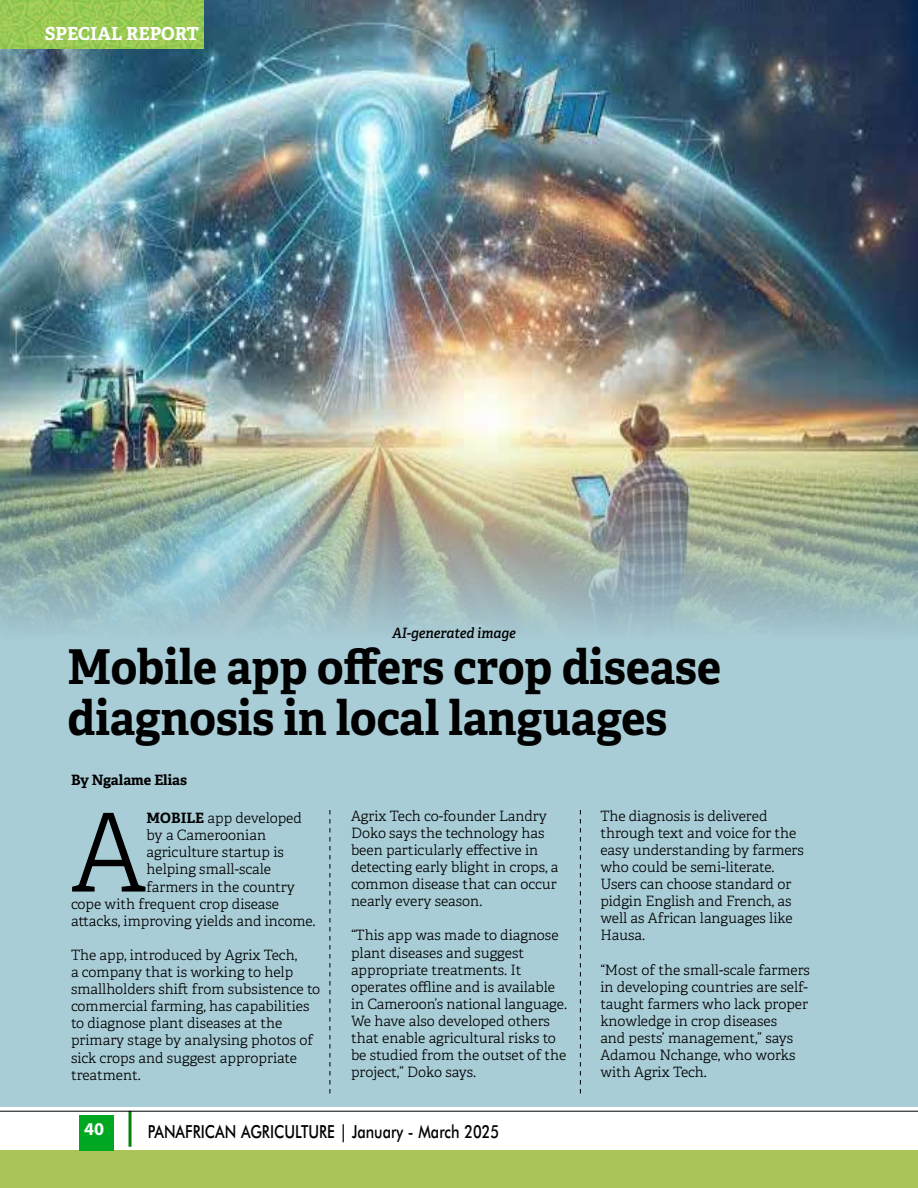
<style>
.page{position:relative;width:918px;height:1188px;background:#fff}
.page>*{position:absolute;margin:0;border:0;box-sizing:border-box;transform-origin:0 0}
.t1{font:300 108.75px "Adelle";color:#000}
.t2{font:700 48px/51px "Adelle";color:#000;scale:.95 1}
.t3{font:500 18px "Futura BT";color:#000;scale:.8 1}
.t4{font:700 18px "Adelle";color:#fff}
.t5{font:700 18px "Myriad";color:#fff}
.t6{font:300 14.25px/17.1px "Adelle";color:#000}
.t7{font:italic 600 14.25px "Adelle";color:#000;scale:.95 1}
.t8{font:700 14.25px "Adelle";letter-spacing:-.005em;color:#000}
.s1{font-weight:700}
</style>
<div class="page">
<div style="left:0;top:1150px;width:918px;height:38px;background:#aac457"></div>
<hr style="left:129px;top:1111px;width:3px;height:36px;background:#00810c">
<hr style="left:0;top:1111px;width:918px;height:1px;background:#000">
<div style="left:80px;top:1115px;width:34px;height:35px;background:#00a822"></div>
<div style="left:0;top:230px;width:918px;height:877px;background:#a9cdd7"></div>
<img style="left:0;top:0;width:918px;height:631px">
<svg style="left:330px;top:810px;width:1px;height:284px"></svg>
<svg style="left:580px;top:810px;width:1px;height:284px"></svg>
<img style="left:0;top:0;width:204px;height:49px">
<p class="t4" style="left:45px;top:22px;width:156px">SPECIAL REPORT</p>
<p class="t7" style="left:392px;top:624px;width:132px">AI-generated image</p>
<h2 class="t2" style="left:68px;top:642px;width:689px">Mobile app offers crop disease diagnosis in local languages</h2>
<p class="t8" style="left:71px;top:771px;width:118px">By Ngalame Elias</p>
<h1 class="t1" style="left:71px;top:787px;width:77px">A</h1>
<p class="t6" style="left:147px;top:810px;width:157px"><span class="s1">mobile</span> app developed</p>
<p class="t6" style="left:147px;top:827px;width:121px">by a Cameroonian</p>
<p class="t6" style="left:147px;top:844px;width:139px">agriculture startup is</p>
<p class="t6" style="left:147px;top:861px;width:126px">helping small-scale</p>
<p class="t6" style="left:147px;top:878px;width:150px">farmers in the country</p>
<p class="t6" style="left:71px;top:895px;width:210px">cope with frequent crop disease</p>
<p class="t6" style="left:71px;top:912px;width:246px">attacks, improving yields and income.</p>
<p class="t6" style="left:71px;top:947px;width:251px">The app, introduced by Agrix Tech,<br>a company that is working to help smallholders shift from subsistence to commercial farming, has capabilities to diagnose plant diseases at the primary stage by analysing photos of sick crops and suggest appropriate treatment.</p>
<p class="t6" style="left:351px;top:807px;width:209px">Agrix Tech co-founder Landry<br>Doko says the technology has been particularly effective in detecting early blight in crops, a common disease that can occur nearly every season.</p>
<p class="t6" style="left:351px;top:927px;width:217px">“This app was made to diagnose plant diseases and suggest appropriate treatments. It operates offline and is available in Cameroon’s national language.<br>We have also developed others that enable agricultural risks to be studied from the outset of the project,” Doko says.</p>
<p class="t5" style="left:84px;top:1120px;width:27px">4040</p>
<p class="t3" style="left:148px;top:1121px;width:441px">panafrican agriculture | January - March 2025</p>
<p class="t6" style="left:600px;top:807px;width:205px">The diagnosis is delivered through text and voice for the easy understanding by farmers who could be semi-literate.<br>Users can choose standard or pidgin English and French, as well as African languages like<br>Hausa.</p>
<p class="t6" style="left:600px;top:961px;width:211px">“Most of the small-scale farmers in developing countries are self&shy;taught farmers who lack proper knowledge in crop diseases<br>and pests’ management,” says<br>Adamou Nchange, who works with Agrix Tech.</p>
</div>
